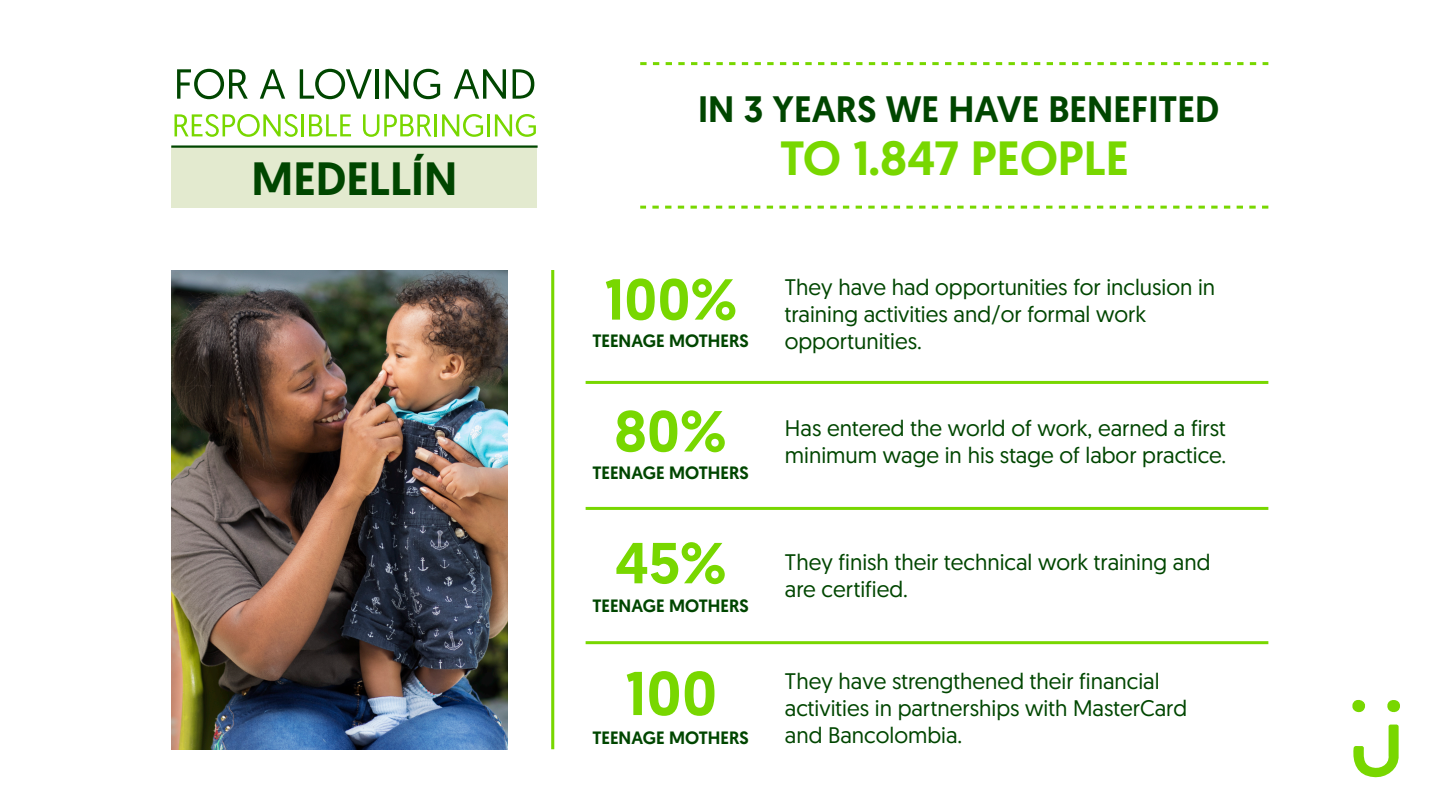
<style>
.page{position:relative;width:1440px;height:810px;background:#fff}
.page>*{position:absolute;margin:0;border:0;box-sizing:border-box;transform-origin:0 0}
.t1{font:500 48px "Geomanist";color:#78d700}
.t2{font:500 46.65px "Geomanist";color:#004600}
.t3{font:500 36.75px "Geomanist";color:#004600}
.t4{font:22.5px/27px "Geomanist";color:#004600}
.t5{font:500 17.85px "Geomanist";color:#004600}
</style>
<div class="page">
<hr style="left:586px;top:381px;width:682px;height:3px;background:#78d700">
<hr style="left:586px;top:507px;width:682px;height:3px;background:#78d700">
<hr style="left:586px;top:641px;width:682px;height:3px;background:#78d700">
<svg style="left:627px;top:672px;width:15px;height:43px"></svg>
<svg style="left:649px;top:671px;width:30px;height:45px"></svg>
<svg style="left:685px;top:671px;width:29px;height:45px"></svg>
<svg style="left:606px;top:279px;width:14px;height:41px"></svg>
<svg style="left:627px;top:278px;width:108px;height:42px"></svg>
<svg style="left:616px;top:410px;width:109px;height:42px"></svg>
<svg style="left:616px;top:542px;width:109px;height:42px"></svg>
<hr style="left:551px;top:270px;width:3px;height:479px;background:#78d700">
<img style="left:171px;top:270px;width:336px;height:479px">
<svg style="left:640px;top:62px;width:628px;height:3px"></svg>
<svg style="left:640px;top:206px;width:628px;height:3px"></svg>
<div style="left:172px;top:146px;width:365px;height:62px;background:#e3eacf"></div>
<hr style="left:171px;top:145px;width:367px;height:3px;background:#004600">
<svg style="left:1352px;top:699px;width:14px;height:14px"></svg>
<svg style="left:1353px;top:724px;width:46px;height:54px"></svg>
<svg style="left:1387px;top:700px;width:13px;height:13px"></svg>
<svg style="left:177px;top:69px;width:71px;height:30px"></svg>
<svg style="left:260px;top:69px;width:25px;height:30px"></svg>
<svg style="left:300px;top:69px;width:72px;height:30px"></svg>
<hr style="left:376px;top:69px;width:3px;height:30px;background:#004600">
<svg style="left:386px;top:69px;width:54px;height:30px"></svg>
<svg style="left:454px;top:69px;width:52px;height:30px"></svg>
<svg style="left:513px;top:69px;width:21px;height:30px"></svg>
<svg style="left:175px;top:114px;width:123px;height:23px"></svg>
<hr style="left:301px;top:114px;width:3px;height:22px;background:#78d700">
<svg style="left:309px;top:114px;width:42px;height:22px"></svg>
<svg style="left:363px;top:114px;width:68px;height:23px"></svg>
<hr style="left:435px;top:114px;width:2px;height:22px;background:#78d700">
<svg style="left:442px;top:114px;width:41px;height:23px"></svg>
<hr style="left:487px;top:114px;width:3px;height:22px;background:#78d700">
<svg style="left:495px;top:114px;width:41px;height:23px"></svg>
<h2 class="t2" style="left:252px;top:148px;width:207px">MEDELLÍN</h2>
<h3 class="t3" style="left:698px;top:85px;width:522px">IN 3 YEARS WE HAVE BENEFITED</h3>
<h1 class="t1" style="left:780px;top:126px;width:350px">TO 1.847 PEOPLE</h1>
<p class="t5" style="left:592px;top:329px;width:158px">TEENAGE MOTHERS</p>
<p class="t5" style="left:592px;top:461px;width:158px">TEENAGE MOTHERS</p>
<p class="t5" style="left:592px;top:594px;width:158px">TEENAGE MOTHERS</p>
<p class="t5" style="left:592px;top:726px;width:158px">TEENAGE MOTHERS</p>
<p class="t4" style="left:785px;top:273px;width:432px">They have had opportunities for inclusion in training activities and/or formal work opportunities.</p>
<p class="t4" style="left:785px;top:414px;width:443px">Has entered the world of work, earned a first minimum wage in his stage of labor practice.</p>
<p class="t4" style="left:785px;top:548px;width:427px">They finish their technical work training and are certified.</p>
<p class="t4" style="left:785px;top:667px;width:404px">They have strengthened their financial activities in partnerships with MasterCard and Bancolombia.</p>
</div>
